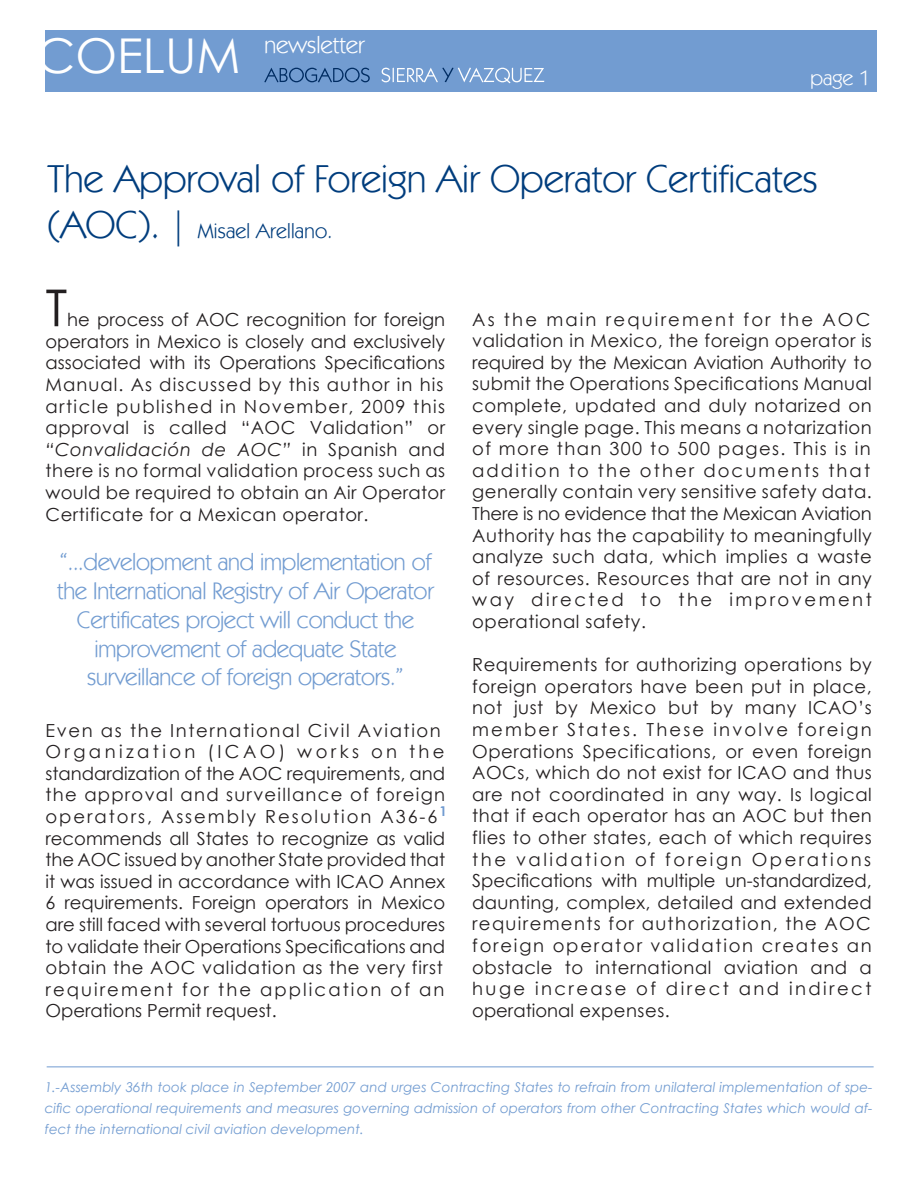
<style>
.page{position:relative;width:918px;height:1188px;background:#fff}
.page>*{position:absolute;margin:0;border:0;box-sizing:border-box;transform-origin:0 0}
.t1{font:51px "Century Gothic";color:#231f20}
.t2{font:48px "Century Gothic";color:#fff}
.t3{font:39px "Kabel IT Cby BT";color:#013d7d}
.t4{font:24px/28.8px "Kabel IT Cby BT";letter-spacing:-.01em;color:#729cd1;text-align:center}
.t5{font:24px "Kabel IT Cby BT";color:#fff}
.t6{font:21px "Kabel IT Cby BT";letter-spacing:.01em;color:#013d7d}
.t7{font:21px "Kabel IT Cby BT";color:#fff}
.t8{font:18px/21.6px "Century Gothic";letter-spacing:.02em;color:#231f20;text-align:justify}
.t9{font:18px/21.6px "Century Gothic";color:#231f20}
.t10{font:italic 13.5px/21px "Century Gothic";color:#729cd1;text-align:justify}
.t11{font:700 13.5px "Century Gothic";color:#729cd1}
.s1{font-size:39px}
.s2{font-size:36px}
.s3{font-style:italic}
</style>
<div class="page">
<div style="left:45px;top:30px;width:832px;height:61px;background:#729cd1"></div>
<svg style="left:264px;top:68px;width:106px;height:14px"></svg>
<svg style="left:381px;top:68px;width:163px;height:15px"></svg>
<hr style="left:47px;top:1066px;width:827px;height:1px;background:#729cd1">
<h2 class="t2" style="left:36px;top:22px;width:206px">COELUM</h2>
<h3 class="t5" style="left:264px;top:30px;width:102px">newsletter</h3>
<p class="t7" style="left:810px;top:64px;width:61px">page 1</p>
<h3 class="t3" style="left:48px;top:154px;width:772px">The Approval of Foreign Air Operator Certificates</h3>
<p class="t6" style="left:48px;top:218px;width:286px"><span class="s1">(AOC).</span> <span class="s2">|</span> Misael Arellano.</p>
<h1 class="t1" style="left:46px;top:272px;width:23px">T</h1>
<p class="t8" style="left:46px;top:309px;width:401px;text-indent:22px">he process of AOC recognition for foreign operators in Mexico is closely and exclusively associated with its Operations Specifications Manual. As discussed by this author in his article published in November, 2009 this approval is called “AOC Validation” or <span class="s3">“Convalidación de AOC”</span> in Spanish and there is no formal validation process such as would be required to obtain an Air Operator Certificate for a Mexican operator.</p>
<h3 class="t4" style="left:57px;top:547px;width:378px">“...development and implementation of the International Registry of Air Operator Certificates project will conduct the improvement of adequate State surveillance of foreign operators.”</h3>
<p class="t9" style="left:46px;top:719px;width:401px">Even as the International Civil Aviation Organization (ICAO) works on the standardization of the AOC requirements, and the approval and surveillance of foreign operators, Assembly Resolution A36-6 recommends all States to recognize as valid the AOC issued by another State provided that it was issued in accordance with ICAO Annex 6 requirements. Foreign operators in Mexico are still faced with several tortuous procedures to validate their Operations Specifications and obtain the AOC validation as the very first requirement for the application of an Operations Permit request.</p>
<p class="t11" style="left:440px;top:801px;width:9px">1</p>
<p class="t8" style="left:472px;top:308px;width:401px">As the main requirement for the AOC validation in Mexico, the foreign operator is required by the Mexican Aviation Authority to submit the Operations Specifications Manual complete, updated and duly notarized on every single page. This means a notarization of more than 300 to 500 pages. This is in addition to the other documents that generally contain very sensitive safety data.<br>There is no evidence that the Mexican Aviation Authority has the capability to meaningfully analyze such data, which implies a waste of resources. Resources that are not in any way directed to the improvement operational safety.</p>
<p class="t8" style="left:472px;top:654px;width:401px">Requirements for authorizing operations by foreign operators have been put in place, not just by Mexico but by many ICAO’s member States. These involve foreign Operations Specifications, or even foreign AOCs, which do not exist for ICAO and thus are not coordinated in any way. Is logical that if each operator has an AOC but then flies to other states, each of which requires the validation of foreign Operations Specifications with multiple un-standardized, daunting, complex, detailed and extended requirements for authorization, the AOC foreign operator validation creates an obstacle to international aviation and a huge increase of direct and indirect operational expenses.</p>
<p class="t10" style="left:45px;top:1077px;width:830px">1.-Assembly 36th took place in September 2007 and urges Contracting States to refrain from unilateral implementation of spe&shy;cific operational requirements and measures governing admission of operators from other Contracting States which would af&shy;fect the international civil aviation development.</p>
</div>
